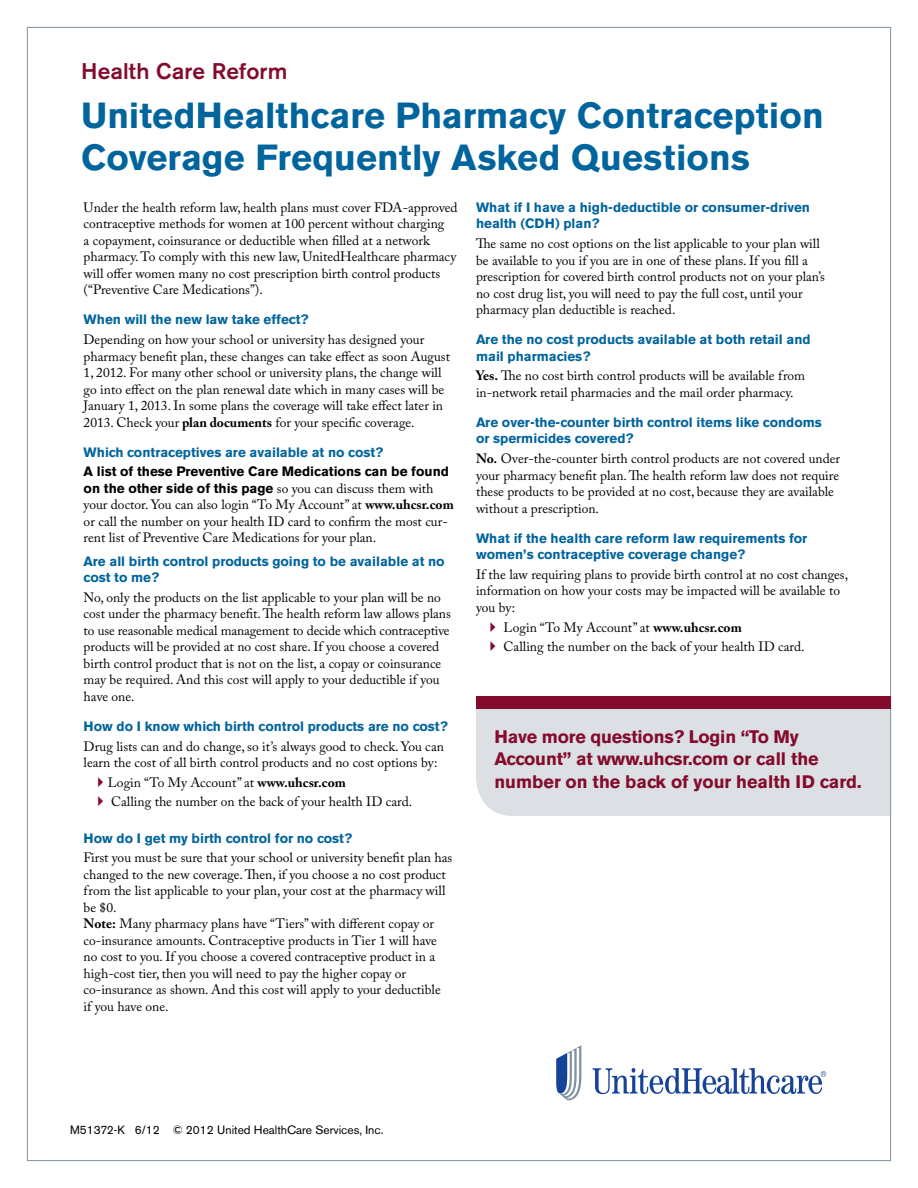
<style>
.page{position:relative;width:918px;height:1188px;background:#fff}
.page>*{position:absolute;margin:0;border:0;box-sizing:border-box;transform-origin:0 0}
.t1{font:700 36px/42px "Akzidenz Grotesk BE";color:#00649d}
.t2{font:500 22.5px "Akzidenz Grotesk BE";letter-spacing:.01em;color:#830b2c}
.t3{font:700 18px/22.5px "Akzidenz Grotesk BE";letter-spacing:-.01em;color:#830b2c}
.t4{font:13.5px/16.5px "Adobe Caslon Pro";color:#000}
.t5{font:700 13.5px/16.5px "Akzidenz Grotesk BE";color:#00649d}
.t6{font:700 13.5px/16.5px "Akzidenz Grotesk BE";color:#000}
.t7{font:12px "Akzidenz Grotesk BE";color:#000}
.s1{font-weight:700}
.s2{font-family:"Adobe Caslon Pro";font-weight:400}
</style>
<div class="page">
<svg style="left:592px;top:1068px;width:234px;height:26px"></svg>
<svg style="left:556px;top:1045px;width:25px;height:55px"></svg>
<div style="left:476px;top:709px;width:413px;height:107px;background:#dce0e4"></div>
<div style="left:476px;top:696px;width:415px;height:13px;background:#830b2c"></div>
<h2 class="t2" style="left:81px;top:58px;width:208px">Health Care Reform</h2>
<h1 class="t1" style="left:81px;top:95px;width:744px">UnitedHealthcare Pharmacy Contraception<br>Coverage Frequently Asked Questions</h1>
<p class="t4" style="left:84px;top:199px;width:375px">Under the health reform law, health plans must cover FDA-approved contraceptive methods for women at 100 percent without charging<br>a copayment, coinsurance or deductible when filled at a network pharmacy. To comply with this new law, UnitedHealthcare pharmacy will offer women many no cost prescription birth control products (“Preventive Care Medications”).</p>
<p class="t5" style="left:84px;top:312px;width:226px">When will the new law take effect?</p>
<p class="t4" style="left:84px;top:331px;width:368px">Depending on how your school or university has designed your pharmacy benefit plan, these changes can take effect as soon August 1, 2012. For many other school or university plans, the change will go into effect on the plan renewal date which in many cases will be January 1, 2013. In some plans the coverage will take effect later in 2013. Check your <span class="s1">plan documents</span> for your specific coverage.</p>
<p class="t5" style="left:84px;top:444px;width:301px">Which contraceptives are available at no cost?</p>
<p class="t6" style="left:84px;top:464px;width:367px">A list of these Preventive Care Medications can be found on the other side of this page <span class="s2">so you can discuss them with</span></p>
<p class="t4" style="left:84px;top:496px;width:372px">your doctor. You can also login “To My Account” at <span class="s1">www.uhcsr.com </span>or call the number on your health ID card to confirm the most cur&shy;rent list of Preventive Care Medications for your plan.</p>
<p class="t5" style="left:84px;top:553px;width:363px">Are all birth control products going to be available at no cost to me?</p>
<p class="t4" style="left:84px;top:589px;width:369px">No, only the products on the list applicable to your plan will be no cost under the pharmacy benefit. The health reform law allows plans to use reasonable medical management to decide which contraceptive products will be provided at no cost share. If you choose a covered birth control product that is not on the list, a copay or coinsurance may be required. And this cost will apply to your deductible if you have one.</p>
<p class="t5" style="left:84px;top:718px;width:366px">How do I know which birth control products are no cost?</p>
<p class="t4" style="left:84px;top:738px;width:362px">Drug lists can and do change, so it’s always good to check. You can learn the cost of all birth control products and no cost options by:</p>
<p class="t4" style="left:108px;top:772px;width:306px;line-height:19.8px">Login “To My Account” at <span class="s1">www.uhcsr.com<br></span>Calling the number on the back of your health ID card.</p>
<p class="t5" style="left:84px;top:830px;width:270px">How do I get my birth control for no cost?</p>
<p class="t4" style="left:84px;top:850px;width:370px">First you must be sure that your school or university benefit plan has changed to the new coverage. Then, if you choose a no cost product from the list applicable to your plan, your cost at the pharmacy will be $0.<br><span class="s1">Note:</span> Many pharmacy plans have “Tiers” with different copay or co-insurance amounts. Contraceptive products in Tier 1 will have no cost to you. If you choose a covered contraceptive product in a high-cost tier, then you will need to pay the higher copay or co-insurance as shown. And this cost will apply to your deductible<br>if you have one.</p>
<p class="t5" style="left:476px;top:199px;width:336px">What if I have a high-deductible or consumer-driven health (CDH) plan?</p>
<p class="t4" style="left:476px;top:235px;width:350px">The same no cost options on the list applicable to your plan will be available to you if you are in one of these plans. If you fill a prescription for covered birth control products not on your plan’s no cost drug list, you will need to pay the full cost, until your pharmacy plan deductible is reached.</p>
<p class="t5" style="left:476px;top:331px;width:336px">Are the no cost products available at both retail and mail pharmacies?</p>
<p class="t4" style="left:476px;top:367px;width:331px"><span class="s1">Yes.</span> The no cost birth control products will be available from in-network retail pharmacies and the mail order pharmacy.</p>
<p class="t5" style="left:476px;top:414px;width:347px">Are over-the-counter birth control items like condoms or spermicides covered?</p>
<p class="t4" style="left:476px;top:450px;width:366px"><span class="s1">No.</span> Over-the-counter birth control products are not covered under your pharmacy benefit plan. The health reform law does not require these products to be provided at no cost, because they are available without a prescription.</p>
<p class="t5" style="left:476px;top:530px;width:333px">What if the health care reform law requirements for women’s contraceptive coverage change?</p>
<p class="t4" style="left:476px;top:566px;width:374px">If the law requiring plans to provide birth control at no cost changes, information on how your costs may be impacted will be available to you by:</p>
<p class="t4" style="left:504px;top:617px;width:302px;line-height:19.8px">Login “To My Account” at <span class="s1">www.uhcsr.com<br></span>Calling the number on the back of your health ID card.</p>
<h3 class="t3" style="left:494px;top:725px;width:369px">Have more questions? Login “To My<br>Account” at www.uhcsr.com or call the number on the back of your health ID card.</h3>
<p class="t7" style="left:70px;top:1123px;width:315px">M51372-K 6/12 © 2012 United HealthCare Services, Inc.</p>
</div>
